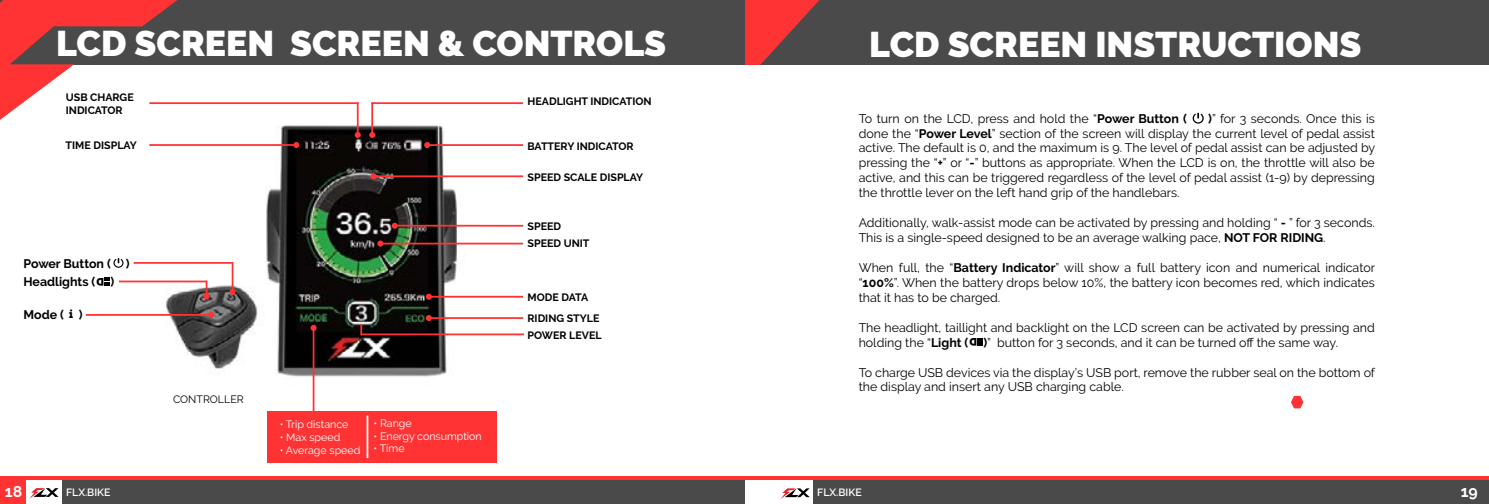
<style>
.page{position:relative;width:1489px;height:504px;background:#fff}
.page>*{position:absolute;margin:0;border:0;box-sizing:border-box;transform-origin:0 0}
.t1{font:900 35.5px "Raleway";color:#fff}
.t2{font:700 15.75px "Raleway";color:#fff}
.t3{font:12.38px/14.9px "Raleway";color:#000}
.t4{font:700 12.38px/18px "Raleway";color:#000}
.t5{font:700 12.38px "Rockwell";color:#000}
.t6{font:700 10.62px/12.8px "Raleway";color:#000}
.t7{font:10.62px "Raleway";color:#fff}
.t8{font:10.62px "Raleway";color:#000}
.t9{font:900 10.62px "Raleway";color:#000}
.t10{font:600 10.5px "Raleway";color:#fff}
.s1{font-weight:700}
</style>
<div class="page">
<div style="left:0;top:479px;width:26px;height:24px;background:#f33"></div>
<svg style="left:1291px;top:395px;width:12px;height:13px"></svg>
<div style="left:0;top:0;width:1488px;height:64px;background:#4a4a4b"></div>
<svg style="left:0;top:0;width:195px;height:120px"></svg>
<div style="left:62px;top:479px;width:683px;height:24px;background:#4a4a4b"></div>
<svg style="left:30px;top:488px;width:29px;height:10px"></svg>
<hr style="left:0;top:476px;width:745px;height:3px;background:#f33">
<svg style="left:745px;top:0;width:116px;height:65px"></svg>
<div style="left:813px;top:479px;width:675px;height:24px;background:#4a4a4b"></div>
<svg style="left:781px;top:488px;width:28px;height:10px"></svg>
<hr style="left:745px;top:476px;width:743px;height:3px;background:#f33">
<div style="left:268px;top:411px;width:229px;height:51px;background:#f33"></div>
<img style="left:117px;top:117px;width:407px;height:272px">
<hr style="left:427px;top:144px;width:96px;height:2px;background:#f33">
<hr style="left:149px;top:144px;width:147px;height:2px;background:#f33">
<hr style="left:149px;top:102px;width:209px;height:2px;background:#f33">
<hr style="left:371px;top:102px;width:152px;height:2px;background:#f33">
<hr style="left:357px;top:102px;width:1px;height:33px;background:#f33">
<hr style="left:313px;top:327px;width:1px;height:84px;background:#f33">
<hr style="left:371px;top:102px;width:2px;height:33px;background:#f33">
<hr style="left:119px;top:280px;width:88px;height:2px;background:#f33">
<hr style="left:134px;top:262px;width:98px;height:1px;background:#f33">
<hr style="left:86px;top:313px;width:125px;height:2px;background:#f33">
<hr style="left:381px;top:242px;width:142px;height:2px;background:#f33">
<hr style="left:395px;top:224px;width:128px;height:2px;background:#f33">
<hr style="left:374px;top:175px;width:149px;height:2px;background:#f33">
<hr style="left:429px;top:295px;width:94px;height:2px;background:#f33">
<hr style="left:429px;top:317px;width:94px;height:1px;background:#f33">
<svg style="left:424px;top:142px;width:6px;height:6px"></svg>
<svg style="left:293px;top:142px;width:6px;height:6px"></svg>
<svg style="left:355px;top:132px;width:6px;height:6px"></svg>
<svg style="left:310px;top:324px;width:6px;height:6px"></svg>
<svg style="left:369px;top:132px;width:6px;height:6px"></svg>
<svg style="left:203px;top:280px;width:6px;height:19px"></svg>
<svg style="left:229px;top:262px;width:6px;height:33px"></svg>
<svg style="left:208px;top:311px;width:6px;height:6px"></svg>
<svg style="left:377px;top:240px;width:6px;height:6px"></svg>
<svg style="left:392px;top:222px;width:6px;height:6px"></svg>
<svg style="left:370px;top:173px;width:6px;height:6px"></svg>
<svg style="left:426px;top:293px;width:6px;height:6px"></svg>
<svg style="left:426px;top:315px;width:6px;height:6px"></svg>
<hr style="left:361px;top:333px;width:163px;height:2px;background:#f33">
<svg style="left:360px;top:324px;width:2px;height:11px"></svg>
<svg style="left:113px;top:258px;width:10px;height:9px"></svg>
<svg style="left:104px;top:277px;width:5px;height:8px"></svg>
<hr style="left:366px;top:415px;width:2px;height:42px;background:#fff">
<svg style="left:1192px;top:113px;width:11px;height:10px"></svg>
<svg style="left:977px;top:338px;width:5px;height:7px"></svg>
<h1 class="t1" style="left:56px;top:23px;width:611px">LCD SCREEN SCREEN &amp; CONTROLS</h1>
<p class="t6" style="left:66px;top:91px;width:69px">USB CHARGE<br>INDICATOR</p>
<p class="t6" style="left:527px;top:95px;width:126px">HEADLIGHT INDICATION</p>
<p class="t6" style="left:66px;top:139px;width:73px">TIME DISPLAY</p>
<p class="t6" style="left:527px;top:140px;width:107px">BATTERY INDICATOR</p>
<p class="t6" style="left:527px;top:171px;width:117px">SPEED SCALE DISPLAY</p>
<p class="t6" style="left:527px;top:219px;width:35px">SPEED</p>
<p class="t4" style="left:23px;top:254px;width:108px">Power Button ( )<br>Headlights ( )</p>
<p class="t4" style="left:24px;top:305px;width:61px">Mode ( )</p>
<p class="t9" style="left:104px;top:287px;width:9px;rotate:-180deg">D</p>
<p class="t5" style="left:69px;top:306px;width:6px">i</p>
<p class="t8" style="left:173px;top:393px;width:72px">CONTROLLER</p>
<p class="t7" style="left:280px;top:417px;width:70px">• Trip distance</p>
<p class="t7" style="left:280px;top:430px;width:62px">• Max speed</p>
<p class="t7" style="left:280px;top:443px;width:82px">• Average speed</p>
<p class="t7" style="left:373px;top:416px;width:40px">• Range</p>
<p class="t7" style="left:373px;top:429px;width:110px">• Energy consumption</p>
<p class="t7" style="left:373px;top:442px;width:33px">• Time</p>
<p class="t6" style="left:527px;top:237px;width:63px">SPEED UNIT</p>
<p class="t6" style="left:527px;top:286px;width:73px;line-height:21.2px">MODE DATA<br>RIDING STYLE</p>
<p class="t6" style="left:527px;top:328px;width:76px">POWER LEVEL</p>
<h1 class="t1" style="left:869px;top:24px;width:493px">LCD SCREEN INSTRUCTIONS</h1>
<p class="t3" style="left:858px;top:111px;width:518px;text-align:justify;text-indent:349px"><span class="s1">)</span>” for 3 seconds. Once this is done the “<span class="s1">Power Level</span>” section of the screen will display the current level of pedal assist active. The default is 0, and the maximum is 9. The level of pedal assist can be adjusted by pressing the “<span class="s1">+</span>” or “<span class="s1">-</span>” buttons as appropriate. When the LCD is on, the throttle will also be active, and this can be triggered regardless of the level of pedal assist (1-9) by depressing the throttle lever on the left hand grip of the handlebars.</p>
<p class="t3" style="left:858px;top:215px;width:517px">Additionally, walk-assist mode can be activated by pressing and holding “ <span class="s1">-</span> ” for 3 seconds.<br>This is a single-speed designed to be an average walking pace, <span class="s1">NOT FOR RIDING</span>.</p>
<p class="t3" style="left:858px;top:260px;width:518px;text-align:justify">When full, the “<span class="s1">Battery Indicator</span>” will show a full battery icon and numerical indicator “<span class="s1">100%</span>”. When the battery drops below 10%, the battery icon becomes red, which indicates that it has to be charged.</p>
<p class="t3" style="left:858px;top:319px;width:517px">The headlight, taillight and backlight on the LCD screen can be activated by pressing and holding the “<span class="s1">Light ( )</span>” button for 3 seconds, and it can be turned off the same way.</p>
<p class="t3" style="left:858px;top:364px;width:518px">To charge USB devices via the display’s USB port, remove the rubber seal on the bottom of the display and insert any USB charging cable.</p>
<p class="t3" style="left:858px;top:111px;width:330px">To turn on the LCD, press and hold the “<span class="s1">Power Button (</span></p>
<p class="t9" style="left:976px;top:347px;width:9px;rotate:-180deg">D</p>
<p class="t2" style="left:5px;top:481px;width:19px">18</p>
<p class="t10" style="left:66px;top:486px;width:46px">FLX.BIKE</p>
<p class="t10" style="left:817px;top:486px;width:46px">FLX.BIKE</p>
<p class="t2" style="left:1460px;top:482px;width:19px">19</p>
</div>
